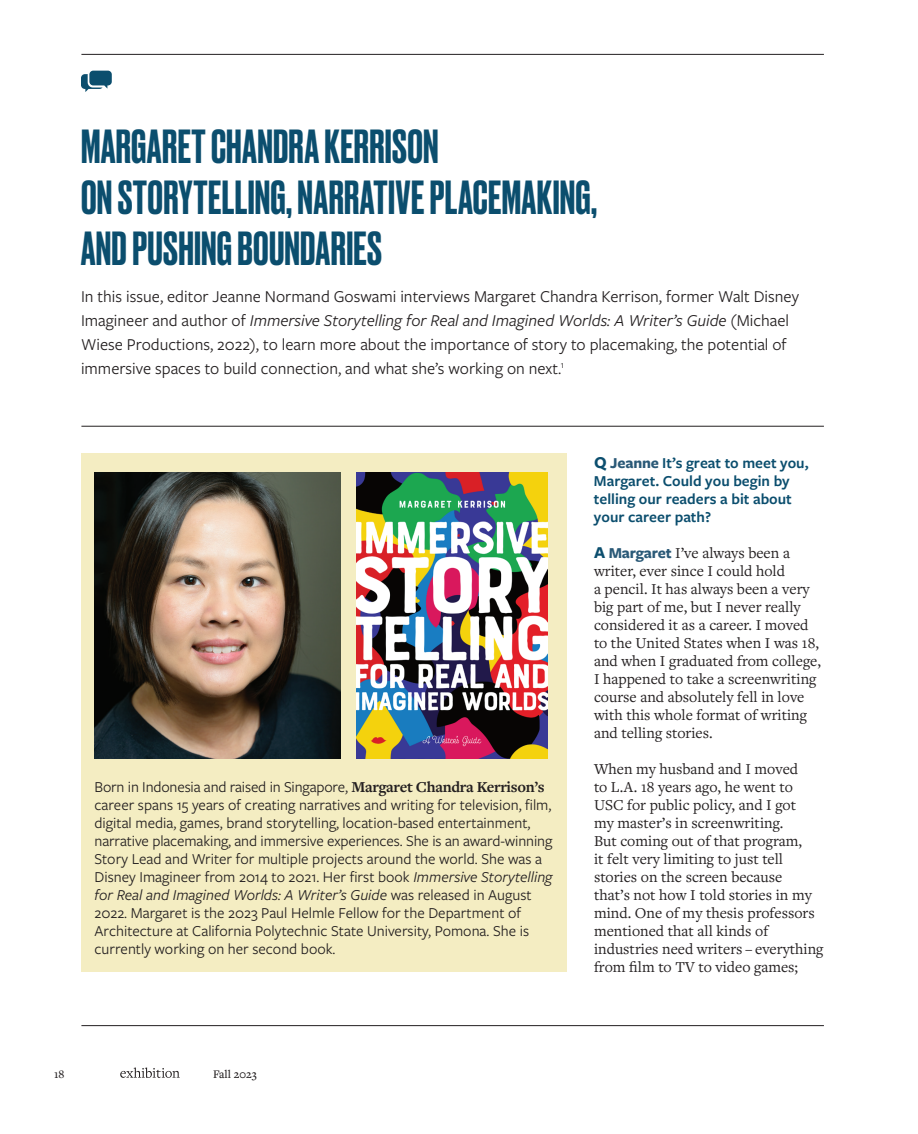
<style>
.page{position:relative;width:918px;height:1134px;background:#fff}
.page>*{position:absolute;margin:0;border:0;box-sizing:border-box;transform-origin:0 0}
.t1{font:500 45px/51px "Druk";letter-spacing:.01em;color:#0b4e6e}
.t2{font:17.25px/24px "Freight Sans Pro";color:#231f20}
.t3{font:15.75px/18px "Freight Text Pro";color:#231f20}
.t4{font:15.75px/18px "Freight Sans Pro";color:#231f20}
.t5{font:600 15.75px/18px "Freight Sans Pro";color:#0b4e6e}
.t6{font:500 12px "Freight Text Pro";color:#231f20}
.s1{font-style:italic}
.s2{font-family:"Freight Text Pro";font-weight:700}
.s3{font-weight:700;font-size:17.25px}
.s4{font-weight:700;color:#2a5977}
.s5{font-family:"Freight Sans Pro";font-weight:700;font-size:17.25px;color:#0b4e6e}
.s6{font-family:"Freight Sans Pro";font-weight:700;color:#2a5977}
</style>
<div class="page">
<svg style="left:120px;top:1067px;width:60px;height:11px"></svg>
<hr style="left:81px;top:54px;width:743px;height:1px;background:#231f20">
<hr style="left:81px;top:426px;width:743px;height:1px;background:#231f20">
<hr style="left:81px;top:1025px;width:743px;height:1px;background:#231f20">
<svg style="left:81px;top:71px;width:31px;height:21px"></svg>
<div style="left:81px;top:454px;width:486px;height:518px;background:#f4edc2"></div>
<img style="left:94px;top:472px;width:246px;height:287px">
<img style="left:356px;top:472px;width:191px;height:287px">
<h1 class="t1" style="left:81px;top:118px;width:518px">MARGARET CHANDRA KERRISON<br>ON STORYTELLING, NARRATIVE PLACEMAKING,<br>AND PUSHING BOUNDARIES</h1>
<p class="t2" style="left:81px;top:284px;width:720px">In this issue, editor Jeanne Normand Goswami interviews Margaret Chandra Kerrison, former Walt Disney Imagineer and author of <span class="s1">Immersive Storytelling for Real and Imagined Worlds: A Writer’s Guide</span> (Michael Wiese Productions, 2022), to learn more about the importance of story to placemaking, the potential of immersive spaces to build connection, and what she’s working on next.<sup>1</sup></p>
<p class="t4" style="left:94px;top:777px;width:460px">Born in Indonesia and raised in Singapore, <span class="s2">Margaret Chandra Kerrison’s </span>career spans 15 years of creating narratives and writing for television, film, digital media, games, brand storytelling, location-based entertainment, narrative placemaking, and immersive experiences. She is an award-winning Story Lead and Writer for multiple projects around the world. She was a Disney Imagineer from 2014 to 2021. Her first book <span class="s1">Immersive Storytelling for Real and Imagined Worlds: A Writer’s Guide</span> was released in August 2022. Margaret is the 2023 Paul Helmle Fellow for the Department of Architecture at California Polytechnic State University, Pomona. She is currently working on her second book.</p>
<p class="t6" style="left:54px;top:1066px;width:12px">18</p>
<p class="t6" style="left:213px;top:1066px;width:45px">Fall 2023</p>
<p class="t5" style="left:594px;top:453px;width:216px"><span class="s3">Q</span> <span class="s4">Jeanne</span> It’s great to meet you,<br>Margaret. Could you begin by telling our readers a bit about your career path?</p>
<p class="t3" style="left:594px;top:543px;width:229px"><span class="s5">A</span> <span class="s6">Margaret</span> I’ve always been a writer, ever since I could hold<br>a pencil. It has always been a very big part of me, but I never really considered it as a career. I moved to the United States when I was 18, and when I graduated from college,<br>I happened to take a screenwriting course and absolutely fell in love with this whole format of writing and telling stories.</p>
<p class="t3" style="left:594px;top:759px;width:231px">When my husband and I moved<br>to L.A. 18 years ago, he went to<br>USC for public policy, and I got<br>my master’s in screenwriting.<br>But coming out of that program,<br>it felt very limiting to just tell stories on the screen because<br>that’s not how I told stories in my mind. One of my thesis professors mentioned that all kinds of industries need writers – everything from film to TV to video games;</p>
</div>
